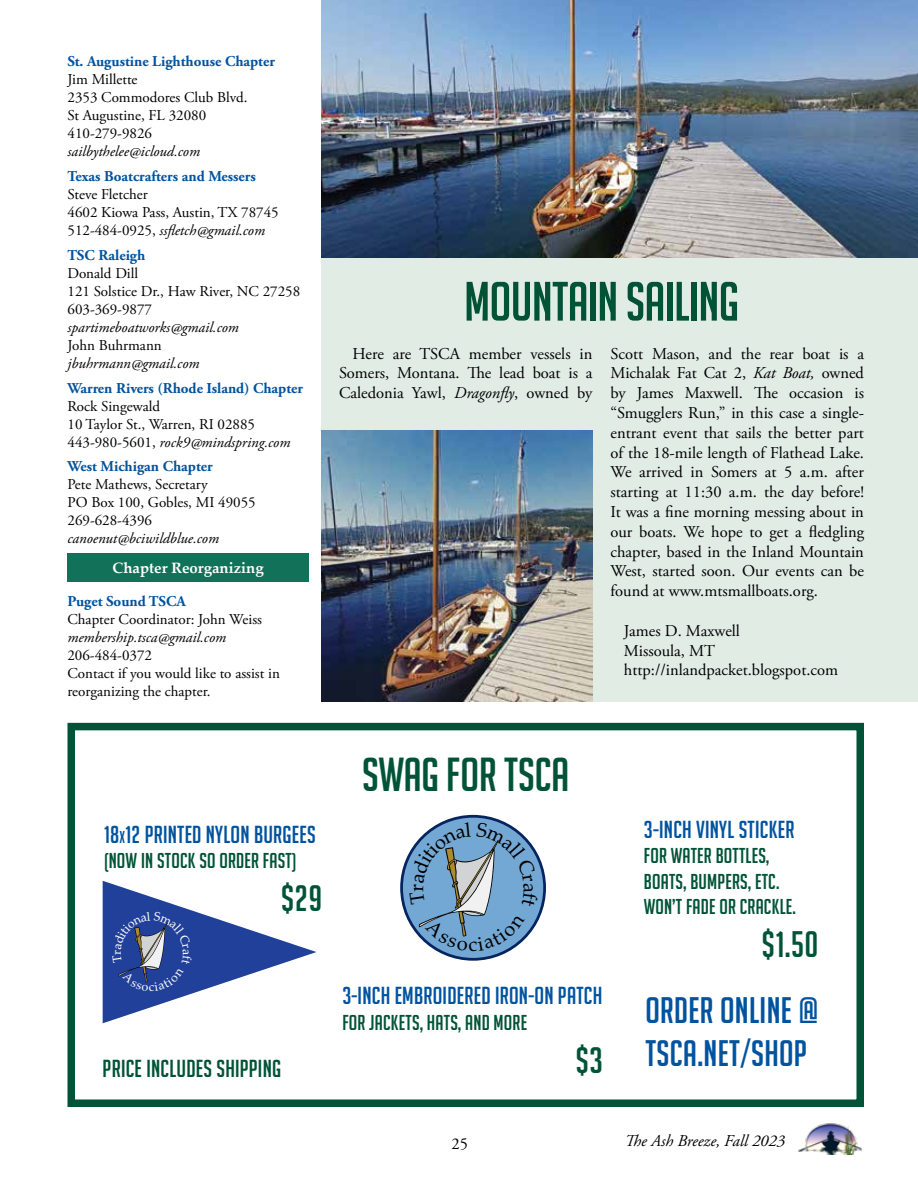
<style>
.page{position:relative;width:918px;height:1188px;background:#fff}
.page>*{position:absolute;margin:0;border:0;box-sizing:border-box;transform-origin:0 0}
.t1{font:54px "Big Noodle Titling";letter-spacing:-.01em;color:#005336}
.t2{font:46.5px "Big Noodle Titling";color:#005336}
.t3{font:36px/43.2px "Big Noodle Titling";letter-spacing:.01em;color:#00539f}
.t4{font:36px "Big Noodle Titling";color:#005336}
.t5{font:24px "Big Noodle Titling";letter-spacing:.01em;color:#00539f}
.t6{font:24px "Big Noodle Titling";letter-spacing:.01em;color:#005336}
.t7{font:21px/25.2px "Big Noodle Titling";letter-spacing:.01em;color:#005336}
.t8{font:16.5px/19.8px "Adobe Garamond Pro";color:#000;text-align:justify}
.t9{font:italic 16.5px "Adobe Garamond Pro";color:#000}
.t10{font:15px/18px "Adobe Garamond Pro";color:#000}
.t11{font:700 15px "Adobe Garamond Pro";color:#00539f}
.t12{font:italic 15px "Adobe Garamond Pro";color:#000}
.t13{font:700 15px "Palatino Linotype";color:#fff}
.s1{font-style:italic}
.s2{font-size:16.8px}
</style>
<div class="page">
<img style="left:798px;top:1123px;width:64px;height:31px">
<div style="left:68px;top:553px;width:241px;height:29px;background:#117159"></div>
<div style="left:321px;top:0;width:597px;height:702px;background:#e1ece5"></div>
<div style="left:68px;top:723px;width:796px;height:384px;border:8px solid #005336"></div>
<svg style="left:402px;top:816px;width:143px;height:143px"></svg>
<div style="left:400px;top:815px;width:146px;height:146px;border:3px solid #052460;border-radius:50%"></div>
<img style="left:321px;top:0;width:597px;height:258px">
<img style="left:321px;top:430px;width:271px;height:272px">
<svg style="left:103px;top:881px;width:213px;height:142px"></svg>
<svg style="left:409px;top:822px;width:129px;height:129px;background:#83aacb"></svg>
<p class="t11" style="left:68px;top:53px;width:209px">St. Augustine Lighthouse Chapter</p>
<p class="t10" style="left:68px;top:71px;width:182px">Jim Millette<br>2353 Commodores Club Blvd.<br>St Augustine, FL 32080<br>410-279-9826</p>
<p class="t12" style="left:68px;top:143px;width:134px">sailbythelee@icloud.com</p>
<p class="t11" style="left:68px;top:168px;width:190px">Texas Boatcrafters and Messers</p>
<p class="t10" style="left:68px;top:186px;width:213px">Steve Fletcher<br>4602 Kiowa Pass, Austin, TX 78745<br>512-484-0925, <span class="s1">ssfletch@gmail.com</span></p>
<p class="t11" style="left:68px;top:246px;width:79px">TSC Raleigh</p>
<p class="t10" style="left:68px;top:265px;width:234px">Donald Dill<br>121 Solstice Dr., Haw River, NC 27258<br>603-369-9877</p>
<p class="t12" style="left:68px;top:318px;width:173px">spartimeboatworks@gmail.com</p>
<p class="t10" style="left:68px;top:337px;width:96px">John Buhrmann</p>
<p class="t12" style="left:68px;top:354px;width:133px">jbuhrmann@gmail.com</p>
<p class="t11" style="left:68px;top:379px;width:237px">Warren Rivers (Rhode Island) Chapter</p>
<p class="t10" style="left:68px;top:397px;width:224px">Rock Singewald<br>10 Taylor St., Warren, RI 02885<br>443-980-5601, <span class="s1">rock9@mindspring.com</span></p>
<p class="t11" style="left:68px;top:458px;width:147px">West Michigan Chapter</p>
<p class="t10" style="left:68px;top:476px;width:190px">Pete Mathews, Secretary<br>PO Box 100, Gobles, MI 49055<br>269-628-4396</p>
<p class="t12" style="left:68px;top:530px;width:153px">canoenut@bciwildblue.com</p>
<p class="t13" style="left:113px;top:557px;width:153px">Chapter Reorganizing</p>
<p class="t11" style="left:67px;top:593px;width:120px">Puget Sound TSCA</p>
<p class="t10" style="left:67px;top:611px;width:196px">Chapter Coordinator: John Weiss</p>
<p class="t12" style="left:67px;top:629px;width:160px">membership.tsca@gmail.com</p>
<p class="t10" style="left:67px;top:647px;width:214px">206-484-0372<br>Contact if you would like to assist in reorganizing the chapter.</p>
<h1 class="t1" style="left:464px;top:272px;width:276px">MOUNTAIN SAILING</h1>
<p class="t8" style="left:610px;top:344px;width:255px">Scott Mason, and the rear boat is a Michalak Fat Cat 2, <span class="s1">Kat Boat,</span> owned by James Maxwell. The occasion is “Smugglers Run,” in this case a single&shy;entrant event that sails the better part of the 18-mile length of Flathead Lake.<br>We arrived in Somers at 5 a.m. after starting at 11:30 a.m. the day before!<br>It was a fine morning messing about in our boats. We hope to get a fledgling chapter, based in the Inland Mountain West, started soon. Our events can be found at www.mtsmallboats.org.</p>
<p class="t8" style="left:624px;top:621px;width:216px;text-align:left">James D. Maxwell<br>Missoula, MT http://inlandpacket.blogspot.com</p>
<p class="t8" style="left:339px;top:344px;width:255px;text-indent:13px">Here are TSCA member vessels in Somers, Montana. The lead boat is a Caledonia Yawl, <span class="s1">Dragonfly</span>, owned by</p>
<h3 class="t5" style="left:104px;top:821px;width:213px">18<span class="s2">x</span>12 PRINTED NYLON BURGEES</h3>
<p class="t7" style="left:104px;top:848px;width:194px">(NOW IN STOCK SO ORDER FAST)</p>
<h3 class="t4" style="left:281px;top:879px;width:43px">$29</h3>
<h2 class="t2" style="left:362px;top:749px;width:209px">SWAG FOR TSCA</h2>
<h3 class="t6" style="left:103px;top:1056px;width:180px">PRICE INCLUDES SHIPPING</h3>
<h3 class="t5" style="left:342px;top:983px;width:262px">3-INCH EMBROIDERED IRON-ON PATCH</h3>
<p class="t7" style="left:342px;top:1009px;width:186px">FOR JACKETS, HATS, AND MORE</p>
<h3 class="t4" style="left:576px;top:1041px;width:29px">$3</h3>
<h3 class="t5" style="left:644px;top:817px;width:152px">3-INCH VINYL STICKER</h3>
<p class="t7" style="left:644px;top:843px;width:154px">FOR WATER BOTTLES,<br>BOATS, BUMPERS, ETC.<br>WON’T FADE OR CRACKLE.</p>
<h3 class="t4" style="left:762px;top:925px;width:58px">$1.50</h3>
<h3 class="t3" style="left:645px;top:989px;width:175px">ORDER ONLINE @<br>TSCA.NET/SHOP</h3>
<p class="t8" style="left:451px;top:1134px;width:18px">25</p>
<p class="t9" style="left:625px;top:1131px;width:162px">The Ash Breeze, Fall 2023</p>
</div>
